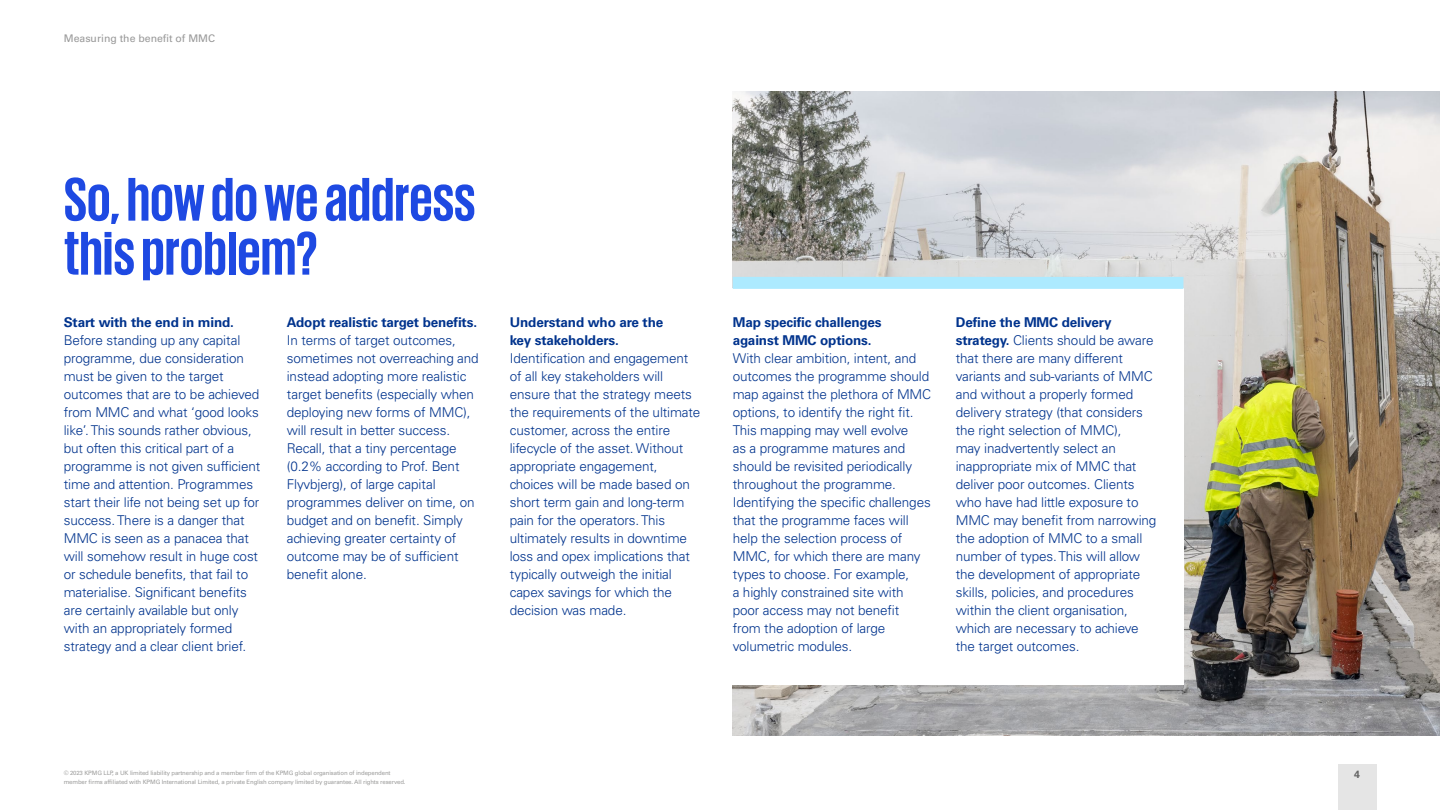
<style>
.page{position:relative;width:1440px;height:810px;background:#fff}
.page>*{position:absolute;margin:0;border:0;box-sizing:border-box;transform-origin:0 0}
.t1{font:700 63px/54px "KPMG";color:#1e49e2}
.t2{font:300 13.5px/18px "Univers LT Std";letter-spacing:-.01em;color:#00338d}
.t3{font:700 13.5px/18px "Univers LT Std";letter-spacing:-.01em;color:#00338d}
.t4{font:10.5px "Univers LT Std";color:#989898}
.t5{font:700 10.5px "Univers LT Std";color:#666}
.t6{font:6px/9px "Univers LT Std";letter-spacing:-.02em;color:#9d9d9c}
.s1{font-weight:700}
</style>
<div class="page">
<img style="left:733px;top:91px;width:707px;height:645px">
<div style="left:707px;top:288px;width:476px;height:396px;background:#fff"></div>
<div style="left:733px;top:277px;width:450px;height:12px;background:#aceaff"></div>
<div style="left:1338px;top:765px;width:38px;height:45px;background:#e5e5e5"></div>
<p class="t4" style="left:64px;top:32px;width:153px">Measuring the benefit of MMC</p>
<h1 class="t1" style="left:64px;top:170px;width:413px">So, how do we address this problem?</h1>
<p class="t3" style="left:64px;top:313px;width:172px">Start with the end in mind.</p>
<p class="t2" style="left:64px;top:331px;width:198px">Before standing up any capital programme, due consideration must be given to the target outcomes that are to be achieved from MMC and what ‘good looks like’. This sounds rather obvious, but often this critical part of a programme is not given sufficient time and attention. Programmes start their life not being set up for success. There is a danger that<br>MMC is seen as a panacea that will somehow result in huge cost or schedule benefits, that fail to materialise. Significant benefits are certainly available but only with an appropriately formed strategy and a clear client brief.</p>
<p class="t3" style="left:287px;top:313px;width:192px">Adopt realistic target benefits.</p>
<p class="t2" style="left:287px;top:331px;width:194px">In terms of target outcomes, sometimes not overreaching and instead adopting more realistic target benefits (especially when deploying new forms of MMC), will result in better success.<br>Recall, that a tiny percentage (0.2% according to Prof. Bent<br>Flyvbjerg), of large capital programmes deliver on time, on budget and on benefit. Simply achieving greater certainty of outcome may be of sufficient benefit alone.</p>
<p class="t3" style="left:510px;top:313px;width:155px">Understand who are the key stakeholders.</p>
<p class="t2" style="left:510px;top:349px;width:192px">Identification and engagement of all key stakeholders will ensure that the strategy meets the requirements of the ultimate customer, across the entire lifecycle of the asset. Without appropriate engagement, choices will be made based on short term gain and long-term pain for the operators. This ultimately results in downtime loss and opex implications that typically outweigh the initial capex savings for which the decision was made.</p>
<p class="t3" style="left:733px;top:313px;width:150px">Map specific challenges against MMC options.</p>
<p class="t2" style="left:733px;top:349px;width:200px">With clear ambition, intent, and outcomes the programme should map against the plethora of MMC options, to identify the right fit.<br>This mapping may well evolve<br>as a programme matures and should be revisited periodically throughout the programme.<br>Identifying the specific challenges that the programme faces will help the selection process of<br>MMC, for which there are many types to choose. For example,<br>a highly constrained site with poor access may not benefit<br>from the adoption of large volumetric modules.</p>
<p class="t2" style="left:956px;top:313px;width:202px"><span class="s1">Define the MMC delivery strategy.</span> Clients should be aware that there are many different variants and sub-variants of MMC and without a properly formed delivery strategy (that considers the right selection of MMC),<br>may inadvertently select an inappropriate mix of MMC that deliver poor outcomes. Clients who have had little exposure to<br>MMC may benefit from narrowing the adoption of MMC to a small number of types. This will allow the development of appropriate skills, policies, and procedures within the client organisation, which are necessary to achieve the target outcomes.</p>
<p class="t6" style="left:64px;top:769px;width:343px">© 2023 KPMG LLP, a UK limited liability partnership and a member firm of the KPMG global organisation of independent member firms affiliated with KPMG International Limited, a private English company limited by guarantee. All rights reserved.</p>
<p class="t5" style="left:1354px;top:769px;width:7px">4</p>
</div>
